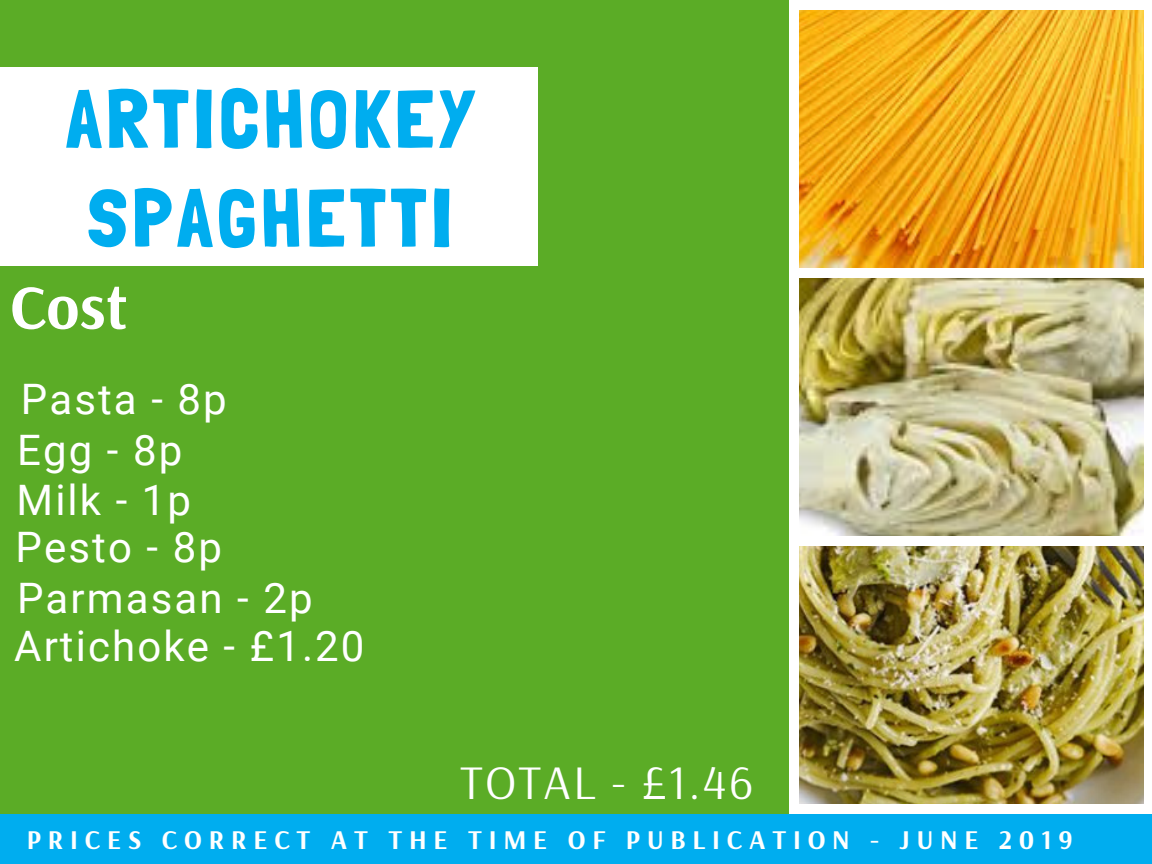
<style>
.page{position:relative;width:1152px;height:864px;background:#fff}
.page>*{position:absolute;margin:0;border:0;box-sizing:border-box;transform-origin:0 0}
.t1{font:82.5px/99px "Londrina Solid";letter-spacing:.05em;color:#00adef}
.t2{font:700 63px "Arsenal";color:#fff}
.t3{font:48px "Arsenal";letter-spacing:.05em;color:#fff}
.t4{font:42px/51.2px "Roboto";letter-spacing:.05em;color:#fff}
.t5{font:700 27px "Arsenal";letter-spacing:.25em;color:#fff}
</style>
<div class="page">
<div style="left:0;top:0;width:788px;height:864px;background:#5bac26"></div>
<div style="left:0;top:814px;width:1152px;height:50px;background:#00adef"></div>
<div style="left:0;top:67px;width:537px;height:198px;background:#fff"></div>
<img style="left:800px;top:11px;width:343px;height:256px">
<img style="left:800px;top:279px;width:343px;height:256px">
<img style="left:800px;top:546px;width:343px;height:258px">
<h1 class="t1" style="left:66px;top:69px;width:410px">ARTICHOKEY<br>SPAGHETTI</h1>
<h2 class="t2" style="left:10px;top:266px;width:119px">Cost</h2>
<p class="t4" style="left:17px;top:374px;width:211px">Pasta - 8p<br>Egg - 8p</p>
<p class="t4" style="left:17px;top:475px;width:176px">Milk - 1p</p>
<p class="t4" style="left:16px;top:522px;width:208px">Pesto - 8p</p>
<p class="t4" style="left:17px;top:573px;width:297px">Parmasan - 2p</p>
<p class="t4" style="left:14px;top:621px;width:352px">Artichoke - £1.20</p>
<p class="t3" style="left:461px;top:751px;width:295px">TOTAL - £1.46</p>
<p class="t5" style="left:27px;top:822px;width:1048px">PRICES CORRECT AT THE TIME OF PUBLICATION - JUNE 2019</p>
</div>
